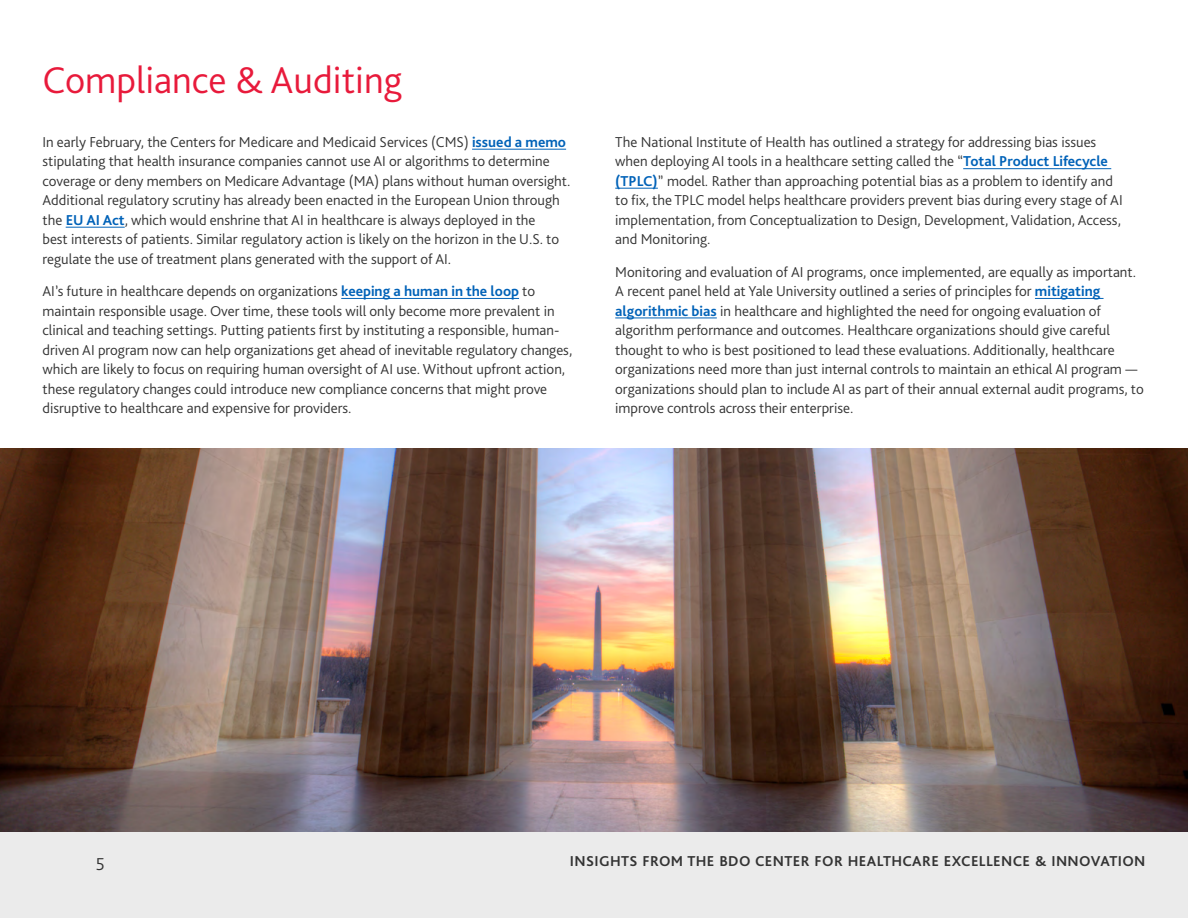
<style>
.page{position:relative;width:1188px;height:918px;background:#fff}
.page>*{position:absolute;margin:0;border:0;box-sizing:border-box;transform-origin:0 0}
.Main_Body_Headings{font:300 39px "Bliss Pro";color:#e81a3b}
.t1{font:300 18px "Bliss Pro";color:#333}
.Body_text_-_3mm_after{font:300 15px/19.5px "Bliss Pro";color:#333}
.t2{font:700 15px "Bliss Pro";letter-spacing:.025em;color:#333}
.s1{font-weight:700;color:#0062b8}
</style>
<div class="page">
<img style="left:0;top:448px;width:1188px;height:385px">
<hr style="left:472px;top:149px;width:94px;height:1px;background:#0062b8">
<hr style="left:66px;top:227px;width:59px;height:1px;background:#0062b8">
<hr style="left:341px;top:298px;width:178px;height:1px;background:#0062b8">
<hr style="left:963px;top:168px;width:148px;height:1px;background:#0062b8">
<hr style="left:615px;top:188px;width:43px;height:1px;background:#0062b8">
<hr style="left:1035px;top:298px;width:69px;height:1px;background:#0062b8">
<hr style="left:615px;top:318px;width:102px;height:1px;background:#0062b8">
<div style="left:0;top:833px;width:1188px;height:85px;background:#ebebeb"></div>
<h1 class="Main_Body_Headings" style="left:43px;top:56px;width:361px">Compliance &amp; Auditing</h1>
<p class="Body_text_-_3mm_after" style="left:43px;top:132px;width:529px">In early February, the Centers for Medicare and Medicaid Services (CMS) <span class="s1">issued a memo </span>stipulating that health insurance companies cannot use AI or algorithms to determine coverage or deny members on Medicare Advantage (MA) plans without human oversight.<br>Additional regulatory scrutiny has already been enacted in the European Union through the <span class="s1">EU AI Act</span>, which would enshrine that AI in healthcare is always deployed in the<br>best interests of patients. Similar regulatory action is likely on the horizon in the U.S. to regulate the use of treatment plans generated with the support of AI.</p>
<p class="Body_text_-_3mm_after" style="left:43px;top:281px;width:531px">AI’s future in healthcare depends on organizations <span class="s1">keeping a human in the loop</span> to maintain responsible usage. Over time, these tools will only become more prevalent in clinical and teaching settings. Putting patients first by instituting a responsible, human&shy;driven AI program now can help organizations get ahead of inevitable regulatory changes, which are likely to focus on requiring human oversight of AI use. Without upfront action, these regulatory changes could introduce new compliance concerns that might prove disruptive to healthcare and expensive for providers.</p>
<p class="Body_text_-_3mm_after" style="left:615px;top:132px;width:509px">The National Institute of Health has outlined a strategy for addressing bias issues when deploying AI tools in a healthcare setting called the “<span class="s1">Total Product Lifecycle (TPLC)</span>” model. Rather than approaching potential bias as a problem to identify and to fix, the TPLC model helps healthcare providers prevent bias during every stage of AI implementation, from Conceptualization to Design, Development, Validation, Access, and Monitoring.</p>
<p class="Body_text_-_3mm_after" style="left:615px;top:262px;width:530px">Monitoring and evaluation of AI programs, once implemented, are equally as important.<br>A recent panel held at Yale University outlined a series of principles for <span class="s1">mitigating algorithmic bias</span> in healthcare and highlighted the need for ongoing evaluation of algorithm performance and outcomes. Healthcare organizations should give careful thought to who is best positioned to lead these evaluations. Additionally, healthcare organizations need more than just internal controls to maintain an ethical AI program — organizations should plan to include AI as part of their annual external audit programs, to improve controls across their enterprise.</p>
<p class="t1" style="left:96px;top:853px;width:11px">5</p>
<p class="t2" style="left:570px;top:851px;width:577px">INSIGHTS FROM THE BDO CENTER FOR HEALTHCARE EXCELLENCE &amp; INNOVATION</p>
</div>
